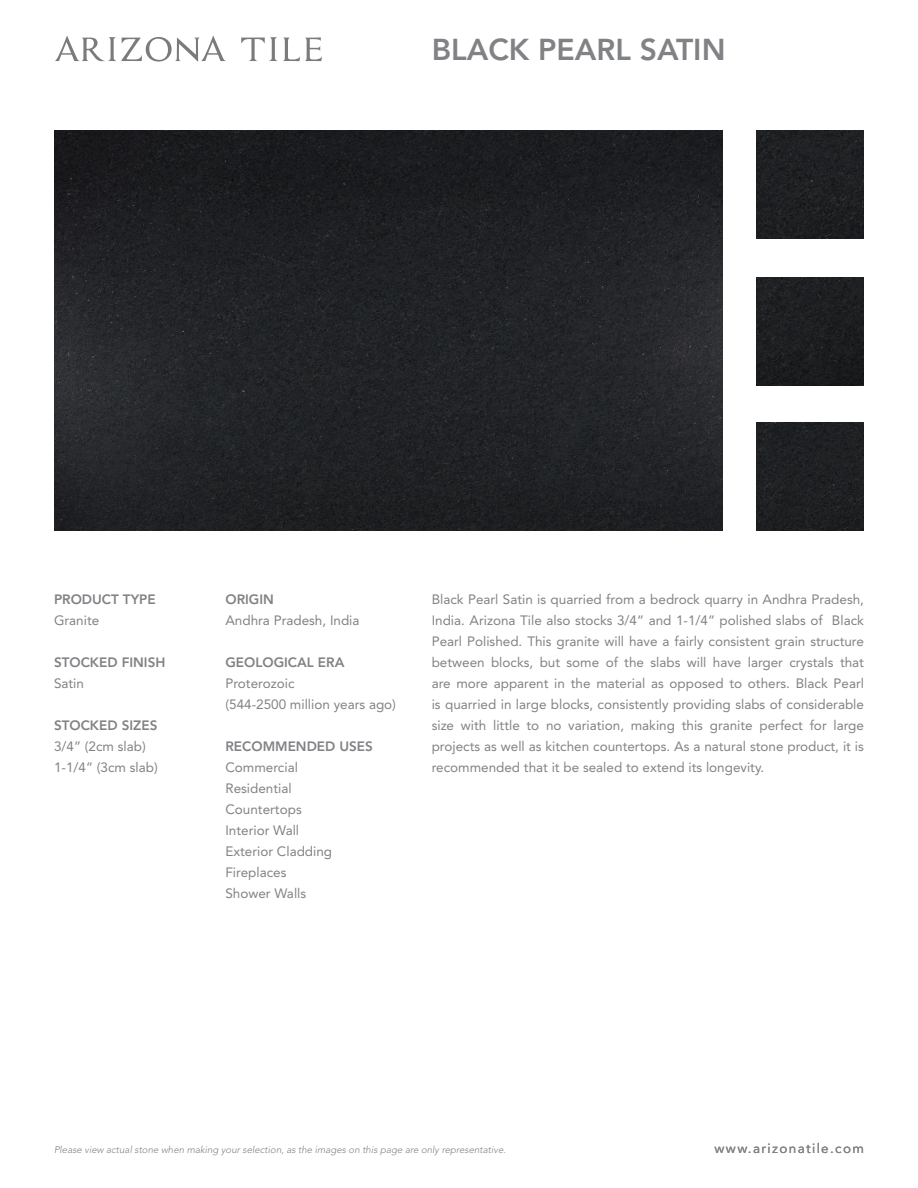
<style>
.page{position:relative;width:918px;height:1188px;background:#fff}
.page>*{position:absolute;margin:0;border:0;box-sizing:border-box;transform-origin:0 0}
.t1{font:800 30px "Avenir LT Std";color:#808285}
.t2{font:13.5px/21px "Avenir LT Std";color:#808285}
.t3{font:800 13.5px "Avenir LT Std";color:#808285}
.t4{font:13.5px "Avenir LT Std";letter-spacing:.1em;color:#808285}
.t5{font:italic 300 9.75px "Avenir LT Std";color:#808285}
</style>
<div class="page">
<svg style="left:55px;top:35px;width:171px;height:27px"></svg>
<svg style="left:241px;top:37px;width:81px;height:24px"></svg>
<img style="left:54px;top:131px;width:669px;height:400px">
<div style="left:756px;top:423px;width:108px;height:108px;background:#1e2022"></div>
<img style="left:756px;top:277px;width:108px;height:108px">
<img style="left:756px;top:130px;width:108px;height:108px">
<h1 class="t1" style="left:432px;top:32px;width:295px">BLACK PEARL SATIN</h1>
<p class="t3" style="left:54px;top:591px;width:103px">PRODUCT TYPE</p>
<p class="t2" style="left:54px;top:610px;width:47px">Granite</p>
<p class="t3" style="left:54px;top:654px;width:113px">STOCKED FINISH</p>
<p class="t2" style="left:54px;top:673px;width:32px">Satin</p>
<p class="t3" style="left:54px;top:718px;width:105px">STOCKED SIZES</p>
<p class="t2" style="left:54px;top:736px;width:105px">3/4” (2cm slab)<br>1-1/4” (3cm slab)</p>
<p class="t3" style="left:225px;top:591px;width:50px">ORIGIN</p>
<p class="t2" style="left:225px;top:610px;width:136px">Andhra Pradesh, India</p>
<p class="t3" style="left:225px;top:654px;width:121px">GEOLOGICAL ERA</p>
<p class="t2" style="left:225px;top:673px;width:172px">Proterozoic<br>(544-2500 million years ago)</p>
<p class="t3" style="left:225px;top:739px;width:149px">RECOMMENDED USES</p>
<p class="t2" style="left:225px;top:757px;width:108px">Commercial<br>Residential<br>Countertops<br>Interior Wall<br>Exterior Cladding<br>Fireplaces<br>Shower Walls</p>
<p class="t2" style="left:432px;top:589px;width:434px;text-align:justify">Black Pearl Satin is quarried from a bedrock quarry in Andhra Pradesh, India. Arizona Tile also stocks 3/4” and 1-1/4” polished slabs of Black Pearl Polished. This granite will have a fairly consistent grain structure between blocks, but some of the slabs will have larger crystals that are more apparent in the material as opposed to others. Black Pearl is quarried in large blocks, consistently providing slabs of considerable size with little to no variation, making this granite perfect for large projects as well as kitchen countertops. As a natural stone product, it is recommended that it be sealed to extend its longevity.</p>
<p class="t5" style="left:54px;top:1144px;width:454px">Please view actual stone when making your selection, as the images on this page are only representative.</p>
<p class="t4" style="left:715px;top:1141px;width:151px">www.arizonatile.com</p>
</div>
